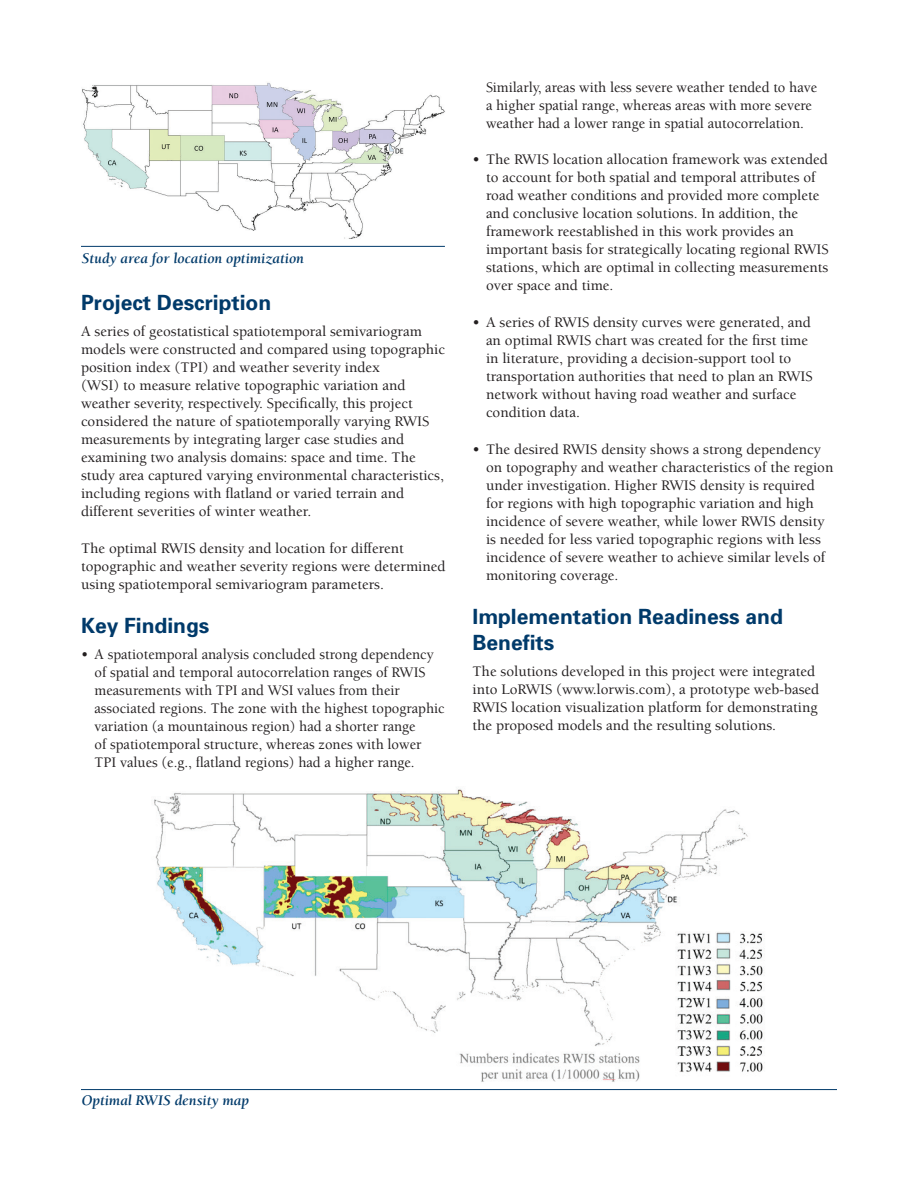
<style>
.page{position:relative;width:918px;height:1188px;background:#fff}
.page>*{position:absolute;margin:0;border:0;box-sizing:border-box;transform-origin:0 0}
.Head_1{font:700 21px/25.2px "Univers";color:#003a6a}
.Body_text{font:500 15px/18px "Berkeley Std";color:#231f20}
.t1{font:italic 700 15px "Berkeley Std";color:#003a6a}
</style>
<div class="page">
<img style="left:82px;top:82px;width:363px;height:157px">
<hr style="left:81px;top:246px;width:364px;height:1px;background:#003a6a">
<img style="left:154px;top:787px;width:609px;height:295px">
<hr style="left:81px;top:1089px;width:756px;height:1px;background:#003a6a">
<p class="t1" style="left:82px;top:251px;width:224px">Study area for location optimization</p>
<h1 class="Head_1" style="left:81px;top:289px;width:192px">Project Description</h1>
<p class="Body_text" style="left:81px;top:322px;width:366px">A series of geostatistical spatiotemporal semivariogram models were constructed and compared using topographic position index (TPI) and weather severity index<br>(WSI) to measure relative topographic variation and weather severity, respectively. Specifically, this project considered the nature of spatiotemporally varying RWIS measurements by integrating larger case studies and examining two analysis domains: space and time. The study area captured varying environmental characteristics, including regions with flatland or varied terrain and different severities of winter weather.</p>
<p class="Body_text" style="left:81px;top:539px;width:366px">The optimal RWIS density and location for different topographic and weather severity regions were determined using spatiotemporal semivariogram parameters.</p>
<h1 class="Head_1" style="left:81px;top:612px;width:130px">Key Findings</h1>
<p class="Body_text" style="left:94px;top:645px;width:352px;text-indent:-14px">• A spatiotemporal analysis concluded strong dependency of spatial and temporal autocorrelation ranges of RWIS measurements with TPI and WSI values from their associated regions. The zone with the highest topographic variation (a mountainous region) had a shorter range<br>of spatiotemporal structure, whereas zones with lower TPI values (e.g., flatland regions) had a higher range.</p>
<p class="Body_text" style="left:486px;top:78px;width:333px">Similarly, areas with less severe weather tended to have a higher spatial range, whereas areas with more severe weather had a lower range in spatial autocorrelation.</p>
<p class="Body_text" style="left:486px;top:151px;width:344px;text-indent:-14px">• The RWIS location allocation framework was extended to account for both spatial and temporal attributes of road weather conditions and provided more complete and conclusive location solutions. In addition, the framework reestablished in this work provides an important basis for strategically locating regional RWIS stations, which are optimal in collecting measurements over space and time.</p>
<p class="Body_text" style="left:486px;top:314px;width:328px;text-indent:-14px">• A series of RWIS density curves were generated, and an optimal RWIS chart was created for the first time in literature, providing a decision-support tool to transportation authorities that need to plan an RWIS network without having road weather and surface condition data.</p>
<p class="Body_text" style="left:486px;top:441px;width:349px;text-indent:-14px">• The desired RWIS density shows a strong dependency on topography and weather characteristics of the region under investigation. Higher RWIS density is required for regions with high topographic variation and high incidence of severe weather, while lower RWIS density is needed for less varied topographic regions with less incidence of severe weather to achieve similar levels of monitoring coverage.</p>
<h1 class="Head_1" style="left:472px;top:604px;width:312px">Implementation Readiness and<br>Benefits</h1>
<p class="Body_text" style="left:472px;top:662px;width:348px">The solutions developed in this project were integrated into LoRWIS (www.lorwis.com), a prototype web-based RWIS location visualization platform for demonstrating the proposed models and the resulting solutions.</p>
<p class="t1" style="left:82px;top:1093px;width:169px">Optimal RWIS density map</p>
</div>
